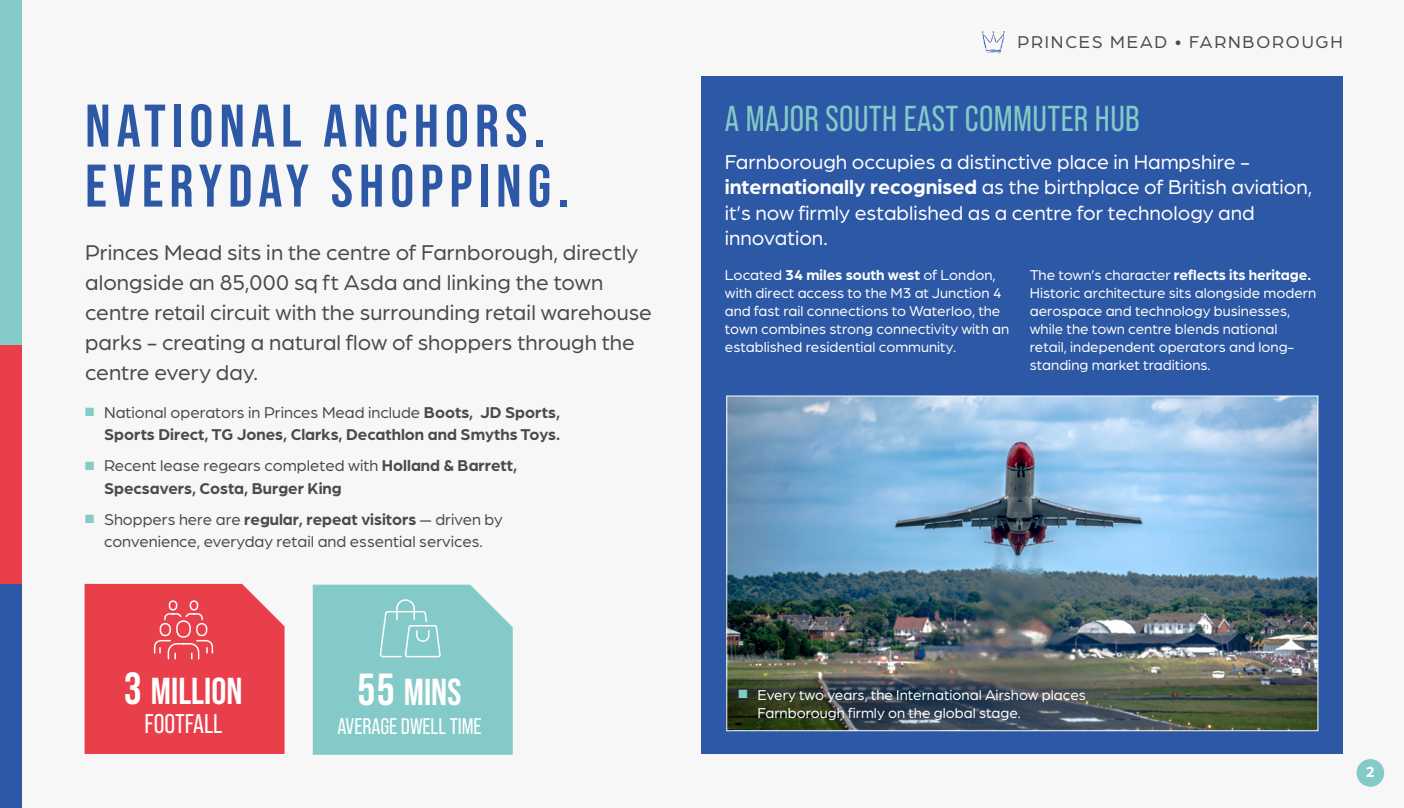
<style>
.page{position:relative;width:1404px;height:808px;background:#fff}
.page>*{position:absolute;margin:0;border:0;box-sizing:border-box;transform-origin:0 0}
.t1{font:700 60px/60px "Bebas Neue Pro";letter-spacing:.1em;color:#2d58a5}
.t2{font:700 37.5px "Bebas Neue Pro";color:#fff}
.t3{font:36px "Bebas Neue Pro";letter-spacing:.01em;color:#83cac8}
.t4{font:27px "Bebas Neue Pro";color:#fff}
.t5{font:22.5px/30px "Arboria";letter-spacing:.005em;color:#4a4a49}
.t6{font:22.5px "Bebas Neue Pro";color:#fff}
.t7{font:21px/25.5px "Arboria";color:#fff}
.t8{font:18px "Arboria";letter-spacing:.1em;color:#4a4a49}
.t9{font:700 16.5px/22.5px "Arboria";color:#4a4a49;text-align:right}
.t10{font:16.5px/22.5px "Arboria";color:#4a4a49;text-align:center}
.t11{font:700 15.6px "Arboria";color:#fff}
.t12{font:15px/18px "Arboria";color:#fff}
.s1{font-weight:700}
.s2{color:#83cac8}
.s3{font-weight:400}
.s4{font-size:45px}
</style>
<div class="page">
<div style="left:0;top:0;width:1403px;height:808px;background:#f7f7f7"></div>
<div style="left:1356px;top:759px;width:27px;height:28px;background:#83cac8;border-radius:50%"></div>
<svg style="left:981px;top:31px;width:24px;height:21px"></svg>
<div style="left:701px;top:77px;width:641px;height:677px;background:#2d58a5"></div>
<div style="left:85px;top:584px;width:199px;height:170px;background:#e83f4b"></div>
<div style="left:0;top:344px;width:21px;height:240px;background:#e83f4b"></div>
<div style="left:0;top:0;width:21px;height:344px;background:#83cac8"></div>
<div style="left:0;top:585px;width:21px;height:223px;background:#2d58a5"></div>
<img style="left:728px;top:398px;width:588px;height:331px">
<div style="left:313px;top:585px;width:199px;height:170px;background:#83cac8"></div>
<p class="t8" style="left:1017px;top:30px;width:327px">PRINCES MEAD • FARNBOROUGH</p>
<h1 class="t1" style="left:85px;top:95px;width:485px">NATIONAL ANCHORS.<br>EVERYDAY SHOPPING.</h1>
<h3 class="t3" style="left:724px;top:99px;width:416px">A MAJOR SOUTH EAST COMMUTER HUB</h3>
<h3 class="t7" style="left:724px;top:148px;width:588px">Farnborough occupies a distinctive place in Hampshire - <span class="s1">internationally recognised</span> as the birthplace of British aviation, it’s now firmly established as a centre for technology and innovation.</h3>
<p class="t5" style="left:85px;top:236px;width:568px">Princes Mead sits in the centre of Farnborough, directly alongside an 85,000 sq ft Asda and linking the town centre retail circuit with the surrounding retail warehouse parks - creating a natural flow of shoppers through the centre every day.</p>
<p class="t12" style="left:724px;top:265px;width:286px">Located <span class="s1">34 miles south west</span> of London, with direct access to the M3 at Junction 4 and fast rail connections to Waterloo, the town combines strong connectivity with an established residential community.</p>
<p class="t12" style="left:1029px;top:265px;width:288px">The town’s character <span class="s1">reflects its heritage.<br></span>Historic architecture sits alongside modern aerospace and technology businesses, while the town centre blends national retail, independent operators and long&shy;standing market traditions.</p>
<p class="t9" style="left:85px;top:400px;width:476px"><span class="s2">■</span> <span class="s3">National operators in Princes Mead include</span> Boots, JD Sports,<br>Sports Direct, TG Jones, Clarks, Decathlon and Smyths Toys.</p>
<p class="t9" style="left:104px;top:453px;width:415px;text-align:left;text-indent:-19px"><span class="s2">■</span> <span class="s3">Recent lease regears completed with</span> Holland &amp; Barrett,<br>Specsavers, Costa, Burger King</p>
<p class="t10" style="left:85px;top:507px;width:419px"><span class="s2">■</span> Shoppers here are <span class="s1">regular, repeat visitors</span> — driven by convenience, everyday retail and essential services.</p>
<h2 class="t2" style="left:125px;top:670px;width:119px"><span class="s4">3</span> MILLION</h2>
<h2 class="t2" style="left:358px;top:671px;width:105px"><span class="s4">55</span> MINS</h2>
<h3 class="t4" style="left:144px;top:709px;width:79px">FOOTFALL</h3>
<h3 class="t6" style="left:337px;top:713px;width:146px">AVERAGE DWELL TIME</h3>
<p class="t12" style="left:757px;top:685px;width:330px;text-indent:-19px"><span class="s2">■</span> Every two years, the International Airshow places<br>Farnborough firmly on the global stage.</p>
<p class="t11" style="left:1365px;top:761px;width:11px">2</p>
</div>
